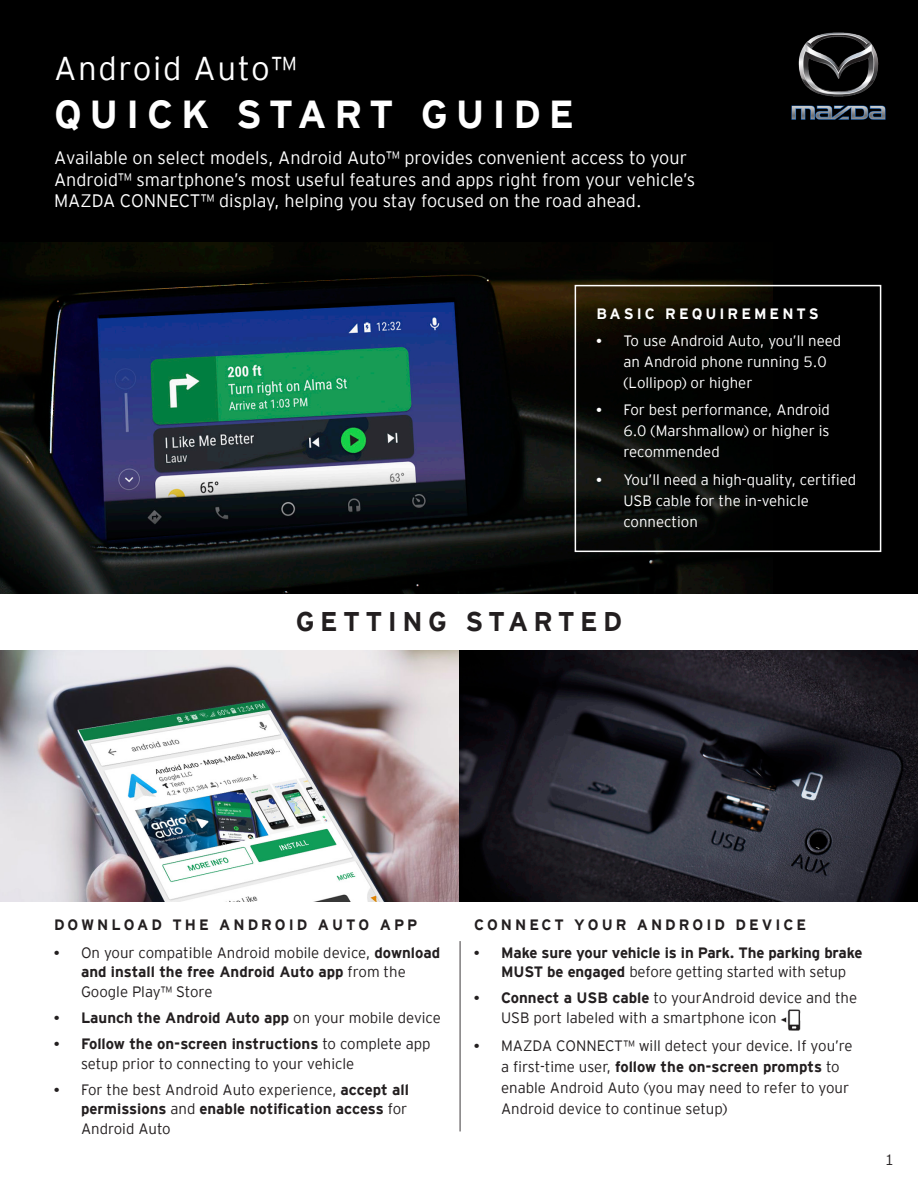
<style>
.page{position:relative;width:918px;height:1188px;background:#fff}
.page>*{position:absolute;margin:0;border:0;box-sizing:border-box;transform-origin:0 0}
.t1{font:700 39px "Interstate Mazda";letter-spacing:.2em;color:#fff}
.t2{font:300 33px "Interstate Mazda";letter-spacing:.05em;color:#fff}
.Heading{font:700 27px "Interstate Mazda";letter-spacing:.2em;color:#231f20}
.Intro_paragraph_body{font:300 18px/21.6px "Interstate Mazda";color:#fff}
.Body_Copy{font:300 15px/19.5px "Interstate Mazda";color:#231f20}
.t3{font:300 15px/21px "Interstate Mazda";color:#fff}
.t4{font:700 15px/19.5px "Interstate Mazda";color:#231f20}
.t5{font:700 15px "Interstate Mazda";letter-spacing:.2em;color:#231f20}
.t6{font:700 15px "Interstate Mazda";letter-spacing:.2em;color:#fff}
.s1{font-family:"Arial";font-weight:700}
.s2{font-weight:700}
.s3{font-family:"Arial"}
.s4{font-weight:300}
</style>
<div class="page">
<div style="left:0;top:0;width:918px;height:244px;background:#000"></div>
<img style="left:791px;top:32px;width:95px;height:88px">
<div style="left:0;top:243px;width:918px;height:351px;background:#000"></div>
<img style="left:0;top:243px;width:772px;height:351px">
<div style="left:575px;top:285px;width:306px;height:267px;border:2px solid #fff"></div>
<hr style="left:459px;top:941px;width:2px;height:190px;background:#231f20">
<img style="left:781px;top:1009px;width:19px;height:21px">
<img style="left:0;top:651px;width:459px;height:251px">
<svg style="left:459px;top:651px;width:459px;height:251px"></svg>
<h2 class="t2" style="left:54px;top:45px;width:244px">Android Auto™</h2>
<h1 class="t1" style="left:54px;top:86px;width:522px">QUICK START GUIDE</h1>
<p class="Intro_paragraph_body" style="left:54px;top:146px;width:643px">Available on select models, Android Auto™ provides convenient access to your<br>Android™ smartphone’s most useful features and apps right from your vehicle’s<br>MAZDA CONNECT™ display, helping you stay focused on the road ahead.</p>
<p class="t6" style="left:596px;top:302px;width:224px">BASIC REQUIREMENTS</p>
<p class="t3" style="left:623px;top:329px;width:219px;text-indent:-27px"><span class="s1">•</span> To use Android Auto, you’ll need an Android phone running 5.0 (Lollipop) or higher</p>
<p class="t3" style="left:623px;top:399px;width:208px;text-align:justify;text-indent:-27px"><span class="s1">•</span> For best performance, Android 6.0 (Marshmallow) or higher is recommended</p>
<p class="t3" style="left:623px;top:468px;width:234px;text-indent:-27px"><span class="s1">•</span> You’ll need a high-quality, certified<br>USB cable for the in-vehicle connection</p>
<p class="Heading" style="left:296px;top:602px;width:328px">GETTING STARTED</p>
<p class="t5" style="left:54px;top:914px;width:365px">DOWNLOAD THE ANDROID AUTO APP</p>
<p class="t5" style="left:474px;top:914px;width:334px">CONNECT YOUR ANDROID DEVICE</p>
<p class="Body_Copy" style="left:81px;top:942px;width:361px;text-indent:-27px"><span class="s1">•</span> On your compatible Android mobile device, <span class="s2">download and install the free Android Auto app</span> from the<br>Google Play™ Store</p>
<p class="t4" style="left:54px;top:1007px;width:388px"><span class="s3">•</span> Launch the Android Auto app <span class="s4">on your mobile device</span></p>
<p class="Body_Copy" style="left:81px;top:1033px;width:351px;text-indent:-27px"><span class="s1">•</span> <span class="s2">Follow the on-screen instructions</span> to complete app setup prior to connecting to your vehicle</p>
<p class="Body_Copy" style="left:81px;top:1079px;width:329px;text-align:justify;text-indent:-27px"><span class="s1">•</span> For the best Android Auto experience, <span class="s2">accept all permissions</span> and <span class="s2">enable notification access</span> for Android Auto</p>
<p class="t4" style="left:501px;top:942px;width:363px;text-indent:-27px"><span class="s3">•</span> Make sure your vehicle is in Park. The parking brake<br>MUST be engaged <span class="s4">before getting started with setup</span></p>
<p class="Body_Copy" style="left:501px;top:987px;width:358px;text-indent:-27px"><span class="s1">•</span> <span class="s2">Connect a USB cable</span> to yourAndroid device and the<br>USB port labeled with a smartphone icon</p>
<p class="Body_Copy" style="left:501px;top:1034px;width:353px;line-height:21px;text-indent:-27px"><span class="s1">•</span> MAZDA CONNECT™ will detect your device. If you’re a first-time user, <span class="s2">follow the on-screen prompts</span> to enable Android Auto (you may need to refer to your Android device to continue setup)</p>
<p class="Body_Copy" style="left:885px;top:1149px;width:11px">1</p>
</div>
